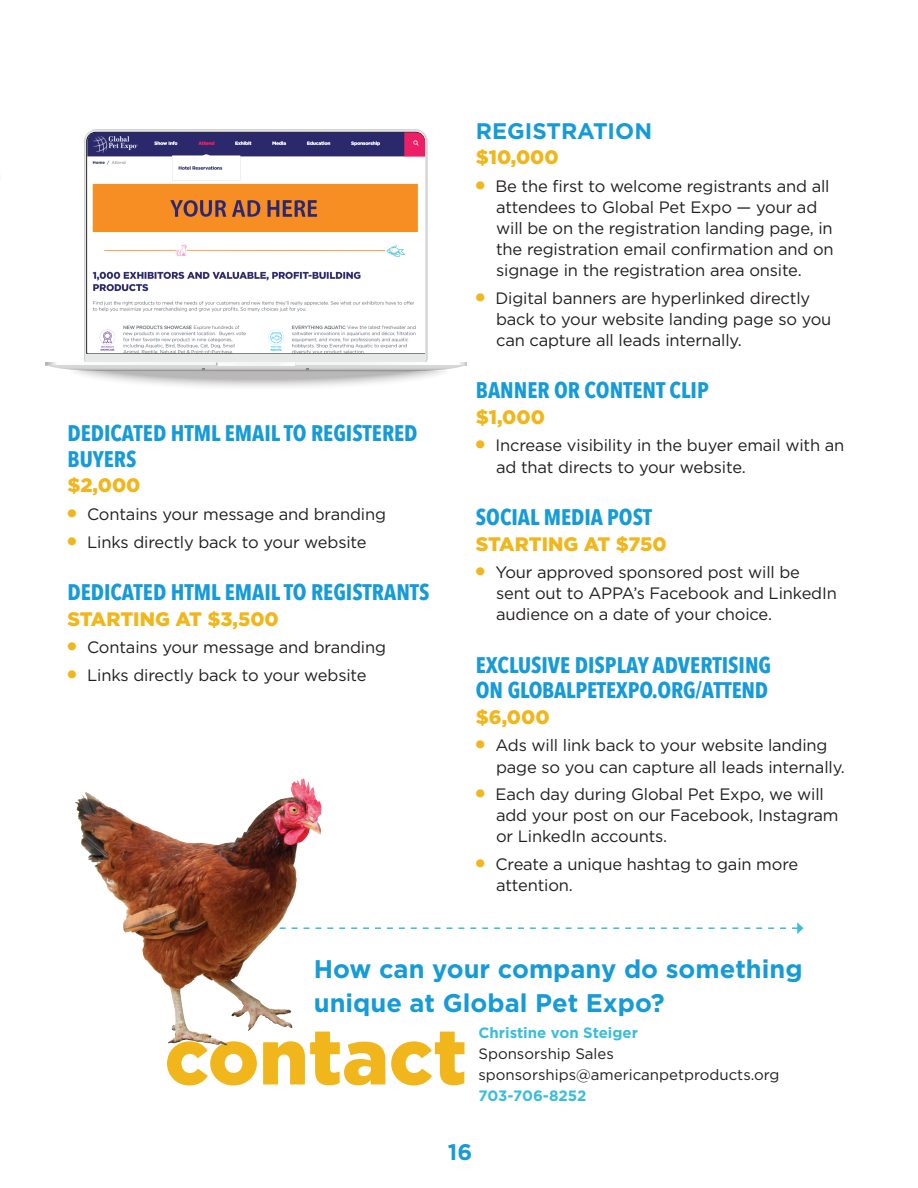
<style>
.page{position:relative;width:918px;height:1188px;background:#fff}
.page>*{position:absolute;margin:0;border:0;box-sizing:border-box;transform-origin:0 0}
.t1{font:900 78px "Gotham";color:#f1b61b}
.t2{font:700 25.5px/34.5px "Gotham";color:#169bd8}
.t3{font:700 22.5px/25.5px "Avenir Next Condensed";color:#169bd8}
.t4{font:700 22.5px "Gotham";color:#169bd8}
.t5{font:900 19.5px "Gotham";color:#f1b61b}
.t6{font:16.5px/21px "Gotham";letter-spacing:-.01em;color:#231f20}
.t7{font:15px/21px "Gotham";color:#231f20}
.t8{font:700 15px "Gotham";color:#3abddb}
.s1{font-family:"Campton";font-weight:900;font-size:22.5px;color:#f1b61b}
</style>
<div class="page">
<svg style="left:69px;top:352px;width:381px;height:40px"></svg>
<svg style="left:85px;top:130px;width:341px;height:233px;background:#d5d6d6"></svg>
<svg style="left:45px;top:363px;width:421px;height:8px"></svg>
<img style="left:87px;top:132px;width:338px;height:221px">
<svg style="left:365px;top:922px;width:439px;height:12px"></svg>
<img style="left:75px;top:778px;width:290px;height:268px">
<h3 class="t3" style="left:68px;top:420px;width:352px">DEDICATED HTML EMAIL TO REGISTERED<br>BUYERS</h3>
<p class="t5" style="left:68px;top:472px;width:75px">$2,000</p>
<p class="t6" style="left:68px;top:503px;width:320px"><span class="s1">•</span> Contains your message and branding</p>
<p class="t6" style="left:68px;top:531px;width:301px"><span class="s1">•</span> Links directly back to your website</p>
<h3 class="t3" style="left:68px;top:579px;width:364px">DEDICATED HTML EMAIL TO REGISTRANTS</h3>
<p class="t5" style="left:68px;top:605px;width:213px">STARTING AT $3,500</p>
<p class="t6" style="left:68px;top:637px;width:320px"><span class="s1">•</span> Contains your message and branding</p>
<p class="t6" style="left:68px;top:664px;width:301px"><span class="s1">•</span> Links directly back to your website</p>
<h3 class="t4" style="left:476px;top:116px;width:178px">REGISTRATION</h3>
<p class="t5" style="left:476px;top:144px;width:84px">$10,000</p>
<p class="t6" style="left:496px;top:175px;width:339px;text-indent:-20px"><span class="s1">•</span> Be the first to welcome registrants and all attendees to Global Pet Expo — your ad will be on the registration landing page, in the registration email confirmation and on signage in the registration area onsite.</p>
<p class="t6" style="left:496px;top:287px;width:337px;text-indent:-20px"><span class="s1">•</span> Digital banners are hyperlinked directly back to your website landing page so you can capture all leads internally.</p>
<h3 class="t3" style="left:476px;top:377px;width:234px">BANNER OR CONTENT CLIP</h3>
<p class="t5" style="left:476px;top:403px;width:71px">$1,000</p>
<p class="t6" style="left:496px;top:435px;width:350px;text-indent:-20px"><span class="s1">•</span> Increase visibility in the buyer email with an ad that directs to your website.</p>
<h3 class="t3" style="left:476px;top:504px;width:178px">SOCIAL MEDIA POST</h3>
<p class="t5" style="left:476px;top:530px;width:192px">STARTING AT $750</p>
<p class="t6" style="left:496px;top:562px;width:342px;text-indent:-20px"><span class="s1">•</span> Your approved sponsored post will be sent out to APPA’s Facebook and LinkedIn audience on a date of your choice.</p>
<h3 class="t3" style="left:476px;top:652px;width:297px">EXCLUSIVE DISPLAY ADVERTISING<br>ON GLOBALPETEXPO.ORG/ATTEND</h3>
<p class="t5" style="left:476px;top:703px;width:75px">$6,000</p>
<p class="t6" style="left:496px;top:735px;width:350px;text-indent:-20px"><span class="s1">•</span> Ads will link back to your website landing page so you can capture all leads internally.</p>
<p class="t6" style="left:496px;top:784px;width:344px;text-indent:-20px"><span class="s1">•</span> Each day during Global Pet Expo, we will add your post on our Facebook, Instagram or LinkedIn accounts.</p>
<p class="t6" style="left:496px;top:853px;width:304px;text-indent:-20px"><span class="s1">•</span> Create a unique hashtag to gain more attention.</p>
<h2 class="t2" style="left:314px;top:951px;width:490px">How can your company do something unique at Global Pet Expo?</h2>
<h1 class="t1" style="left:165px;top:1003px;width:304px">contact</h1>
<p class="t8" style="left:478px;top:1023px;width:161px">Christine von Steiger</p>
<p class="t7" style="left:478px;top:1043px;width:303px">Sponsorship Sales sponsorships@americanpetproducts.org</p>
<p class="t8" style="left:478px;top:1086px;width:110px">703-706-8252</p>
<h3 class="t4" style="left:448px;top:1137px;width:26px">16</h3>
</div>
